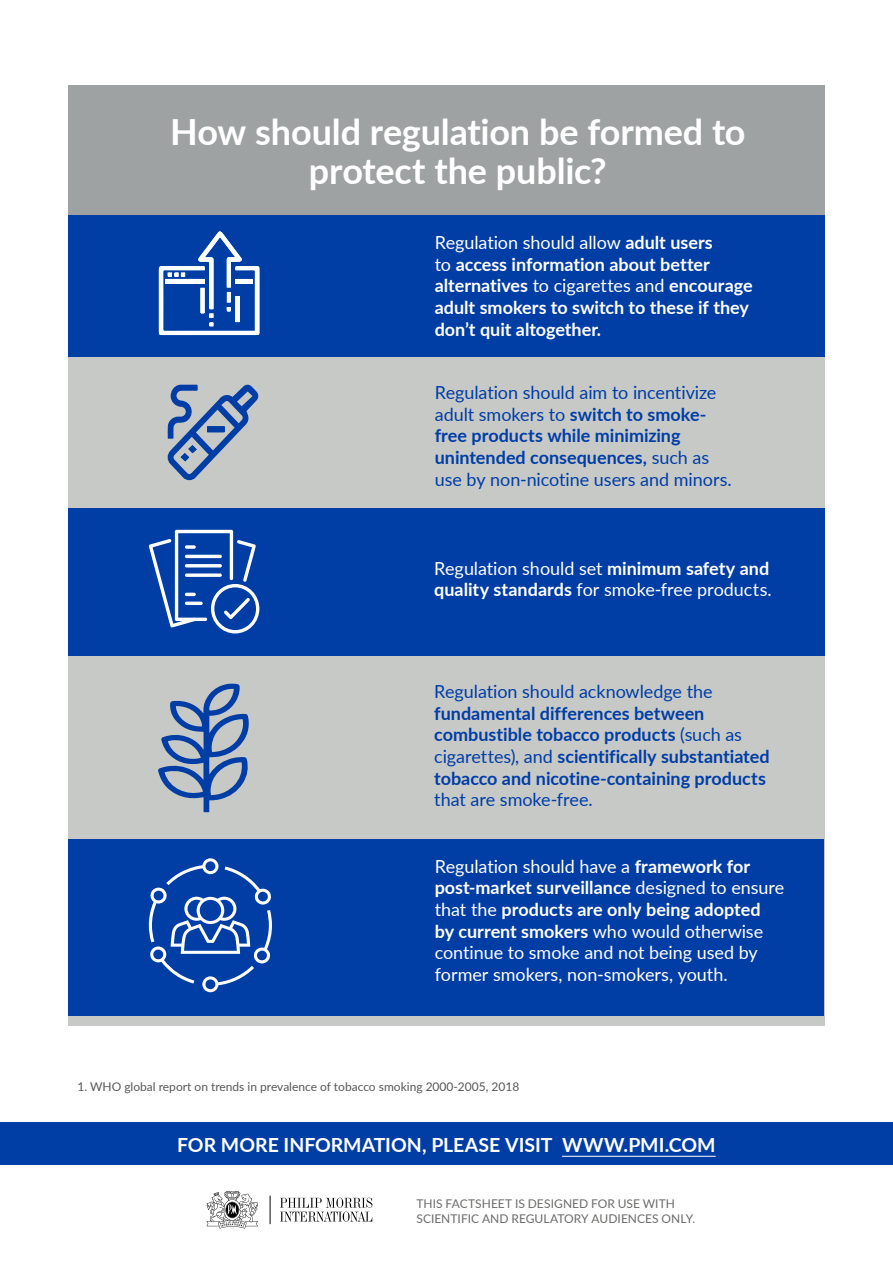
<style>
.page{position:relative;width:893px;height:1263px;background:#fff}
.page>*{position:absolute;margin:0;border:0;box-sizing:border-box;transform-origin:0 0}
.t1{font:700 36px/39px "Lato";letter-spacing:-.005em;color:#fff;text-align:center}
.t2{font:700 19.5px "Lato";color:#fff}
.t3{font:18px/21.6px "Lato";color:#fff}
.t4{font:18px/21.6px "Lato";letter-spacing:-.005em;color:#003da5}
.t5{font:700 18px/21.6px "Lato";color:#fff}
.t6{font:700 18px/21.6px "Lato";color:#003da5}
.t7{font:12px/15px "Lato";letter-spacing:.005em;color:#6c6b6a}
.t8{font:12px "Lato";color:#575756}
.s1{font-weight:400}
.s2{font-weight:700}
</style>
<div class="page">
<div style="left:68px;top:349px;width:757px;height:676px;background:#c7c9c7"></div>
<div style="left:68px;top:85px;width:757px;height:131px;background:#9ea2a2"></div>
<div style="left:68px;top:216px;width:757px;height:141px;background:#003da5"></div>
<div style="left:68px;top:508px;width:757px;height:147px;background:#003da5"></div>
<div style="left:68px;top:839px;width:755px;height:177px;background:#003da5"></div>
<svg style="left:167px;top:384px;width:92px;height:97px"></svg>
<svg style="left:188px;top:445px;width:9px;height:8px"></svg>
<svg style="left:181px;top:453px;width:8px;height:8px"></svg>
<svg style="left:159px;top:231px;width:100px;height:104px"></svg>
<svg style="left:158px;top:683px;width:91px;height:129px"></svg>
<svg style="left:149px;top:530px;width:110px;height:103px"></svg>
<svg style="left:149px;top:858px;width:123px;height:134px"></svg>
<svg style="left:280px;top:1198px;width:92px;height:24px"></svg>
<svg style="left:206px;top:1191px;width:52px;height:37px"></svg>
<svg style="left:270px;top:1195px;width:1px;height:29px"></svg>
<div style="left:0;top:1123px;width:893px;height:42px;background:#003da5"></div>
<hr style="left:562px;top:1156px;width:154px;height:1px;background:#fff">
<h1 class="t1" style="left:170px;top:111px;width:577px">How should regulation be formed to protect the public?</h1>
<p class="t5" style="left:435px;top:231px;width:319px"><span class="s1">Regulation should allow</span> adult users<br><span class="s1">to</span> access information about better alternatives <span class="s1">to cigarettes and</span> encourage adult smokers to switch to these if they don’t quit altogether.</p>
<p class="t4" style="left:435px;top:381px;width:298px">Regulation should aim to incentivize adult smokers to <span class="s2">switch to smoke&shy;free products while minimizing unintended consequences,</span> such as use by non-nicotine users and minors.</p>
<p class="t3" style="left:434px;top:557px;width:339px">Regulation should set <span class="s2">minimum safety and quality standards</span> for smoke-free products.</p>
<p class="t4" style="left:434px;top:680px;width:280px">Regulation should acknowledge the</p>
<p class="t6" style="left:434px;top:702px;width:337px">fundamental differences between combustible tobacco products <span class="s1">(such as cigarettes), and</span> scientifically substantiated tobacco and nicotine-containing products</p>
<p class="t4" style="left:434px;top:788px;width:160px">that are smoke-free.</p>
<p class="t3" style="left:435px;top:855px;width:351px">Regulation should have a <span class="s2">framework for post-market surveillance</span> designed to ensure that the <span class="s2">products are only being adopted by current smokers</span> who would otherwise continue to smoke and not being used by former smokers, non-smokers, youth.</p>
<p class="t8" style="left:77px;top:1078px;width:444px">1. WHO global report on trends in prevalence of tobacco smoking 2000-2005, 2018</p>
<p class="t2" style="left:177px;top:1130px;width:540px">FOR MORE INFORMATION, PLEASE VISIT WWW.PMI.COM</p>
<p class="t7" style="left:416px;top:1195px;width:280px">THIS FACTSHEET IS DESIGNED FOR USE WITH<br>SCIENTIFIC AND REGULATORY AUDIENCES ONLY.</p>
</div>
